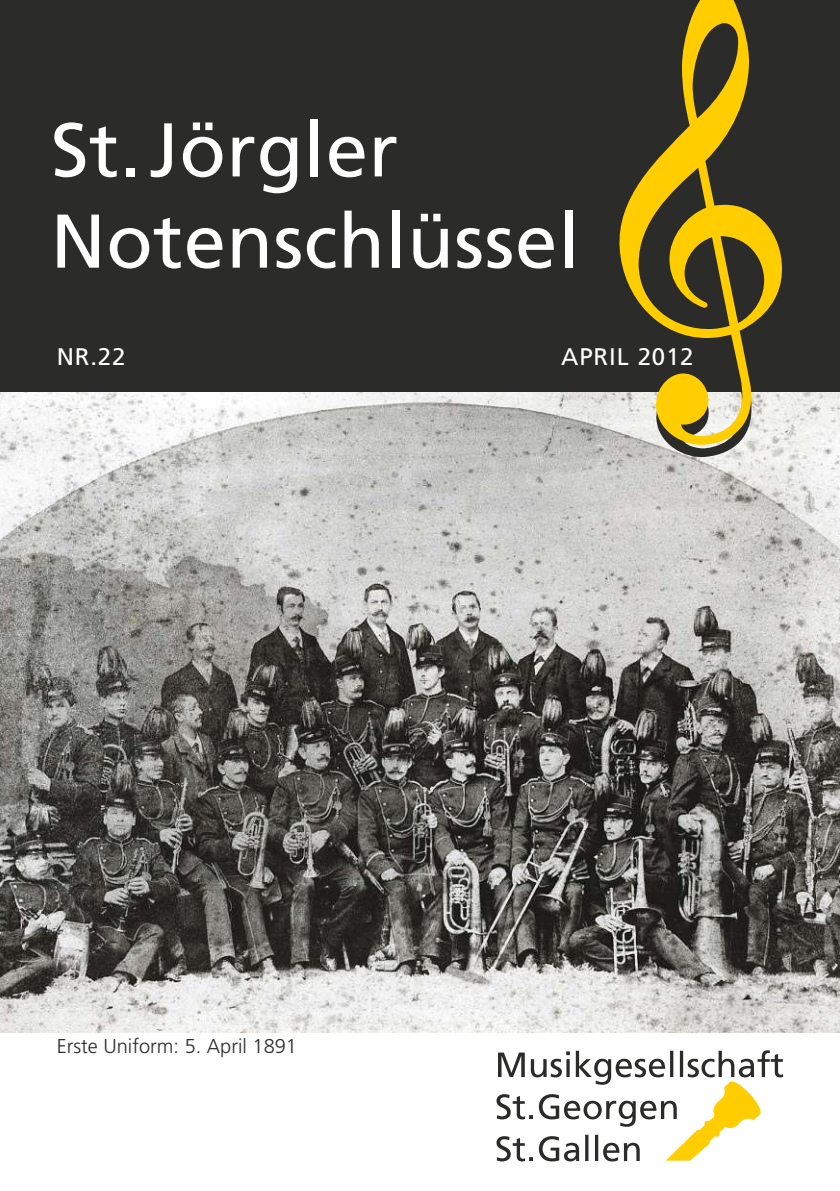
<style>
.page{position:relative;width:840px;height:1191px;background:#fff}
.page>*{position:absolute;margin:0;border:0;box-sizing:border-box;transform-origin:0 0}
.t1{font:76px/91.2px "Frutiger CE";letter-spacing:.01em;color:#fff}
.t2{font:24px "Frutiger LT";letter-spacing:.035em;color:#fff}
.t3{font:300 20px "Frutiger LT";color:#2b2b2a}
</style>
<div class="page">
<img style="left:0;top:391px;width:839px;height:641px">
<div style="left:0;top:0;width:839px;height:391px;background:#2b2b2a"></div>
<svg style="left:615px;top:257px;width:167px;height:202px"></svg>
<svg style="left:496px;top:1050px;width:286px;height:111px"></svg>
<svg style="left:619px;top:0;width:162px;height:445px"></svg>
<p class="t1" style="left:51px;top:104px;width:529px">St.Jörgler<br>Notenschlüssel</p>
<p class="t2" style="left:57px;top:348px;width:70px">NR.22</p>
<p class="t2" style="left:561px;top:348px;width:134px">APRIL 2012</p>
<p class="t3" style="left:57px;top:1039px;width:241px">Erste Uniform: 5. April 1891</p>
</div>
